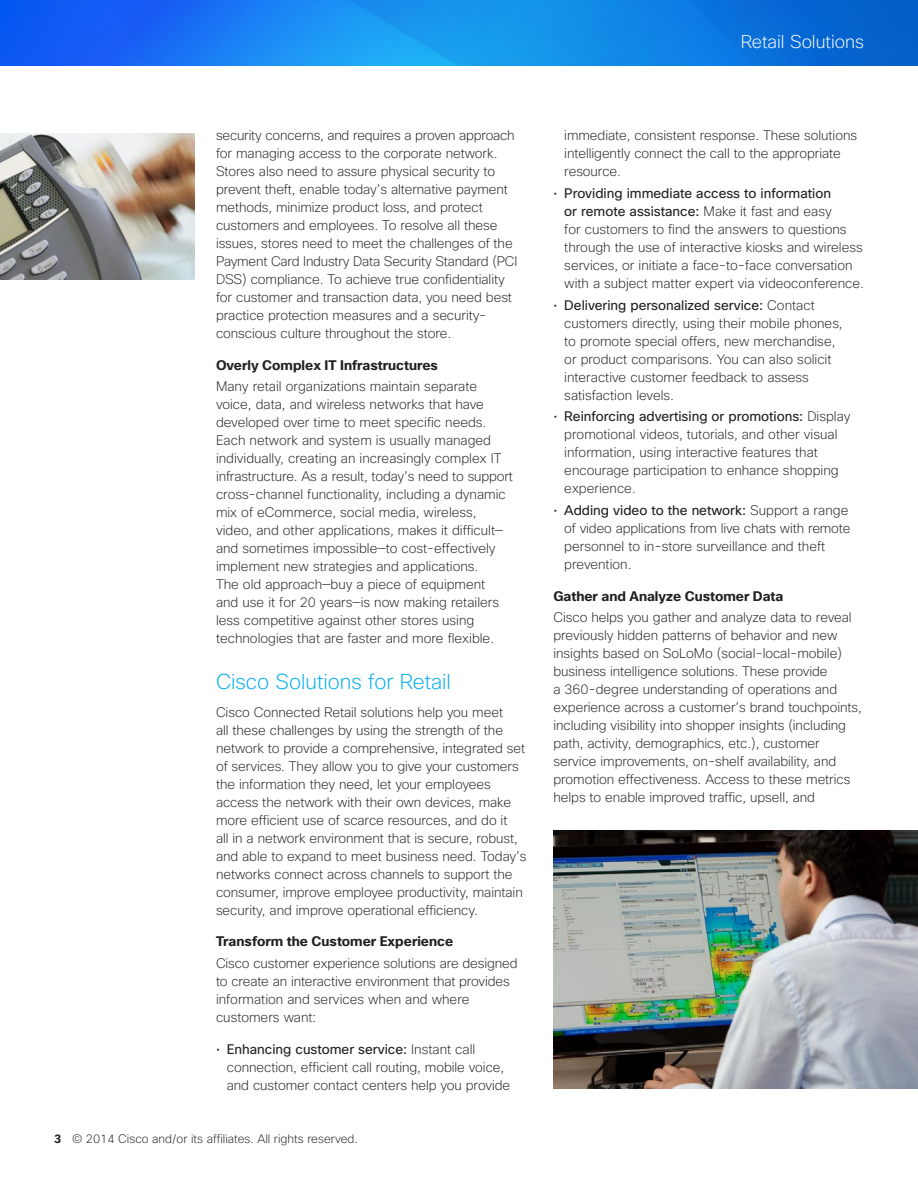
<style>
.page{position:relative;width:918px;height:1188px;background:#fff}
.page>*{position:absolute;margin:0;border:0;box-sizing:border-box;transform-origin:0 0}
.t1{font:200 21px "Cisco Sans";color:#00aeef}
.t2{font:200 18px "Cisco Sans";color:#fff}
.t3{font:200 13.5px/18px "Cisco Sans";letter-spacing:-.005em;color:#231f20}
.t4{font:700 13.5px "Cisco Sans";color:#231f20}
.t5{font:200 12px "Cisco Sans";color:#231f20}
.s1{font-weight:400}
.s2{font-weight:700}
</style>
<div class="page">
<img style="left:0;top:0;width:918px;height:66px">
<img style="left:0;top:134px;width:194px;height:145px">
<img style="left:554px;top:831px;width:364px;height:258px">
<h2 class="t2" style="left:741px;top:30px;width:125px">Retail Solutions</h2>
<p class="t3" style="left:216px;top:126px;width:303px">security concerns, and requires a proven approach for managing access to the corporate network.<br>Stores also need to assure physical security to prevent theft, enable today’s alternative payment methods, minimize product loss, and protect customers and employees. To resolve all these issues, stores need to meet the challenges of the Payment Card Industry Data Security Standard (PCI DSS) compliance. To achieve true confidentiality for customer and transaction data, you need best practice protection measures and a security&shy;conscious culture throughout the store.</p>
<p class="t4" style="left:216px;top:356px;width:224px">Overly Complex IT Infrastructures</p>
<p class="t3" style="left:216px;top:378px;width:299px">Many retail organizations maintain separate voice, data, and wireless networks that have developed over time to meet specific needs.<br>Each network and system is usually managed individually, creating an increasingly complex IT infrastructure. As a result, today’s need to support cross-channel functionality, including a dynamic mix of eCommerce, social media, wireless, video, and other applications, makes it difficult— and sometimes impossible—to cost-effectively implement new strategies and applications.<br>The old approach—buy a piece of equipment<br>and use it for 20 years—is now making retailers less competitive against other stores using technologies that are faster and more flexible.</p>
<h1 class="t1" style="left:216px;top:668px;width:237px">Cisco Solutions for Retail</h1>
<p class="t3" style="left:216px;top:703px;width:312px">Cisco Connected Retail solutions help you meet<br>all these challenges by using the strength of the network to provide a comprehensive, integrated set of services. They allow you to give your customers the information they need, let your employees access the network with their own devices, make more efficient use of scarce resources, and do it<br>all in a network environment that is secure, robust, and able to expand to meet business need. Today’s networks connect across channels to support the consumer, improve employee productivity, maintain security, and improve operational efficiency.</p>
<p class="t4" style="left:216px;top:933px;width:239px">Transform the Customer Experience</p>
<p class="t3" style="left:216px;top:954px;width:303px">Cisco customer experience solutions are designed to create an interactive environment that provides information and services when and where customers want:</p>
<p class="t3" style="left:227px;top:1040px;width:285px;text-indent:-11px">• <span class="s1">Enhancing customer service:</span> Instant call connection, efficient call routing, mobile voice, and customer contact centers help you provide</p>
<p class="t5" style="left:54px;top:1132px;width:306px"><span class="s2">3</span> © 2014 Cisco and/or its affiliates. All rights reserved.</p>
<p class="t3" style="left:564px;top:126px;width:294px">immediate, consistent response. These solutions intelligently connect the call to the appropriate resource.</p>
<p class="t3" style="left:564px;top:184px;width:301px;text-indent:-11px">• <span class="s1">Providing immediate access to information<br>or remote assistance:</span> Make it fast and easy<br>for customers to find the answers to questions through the use of interactive kiosks and wireless services, or initiate a face-to-face conversation with a subject matter expert via videoconference.</p>
<p class="t3" style="left:564px;top:296px;width:280px;text-indent:-11px">• <span class="s1">Delivering personalized service:</span> Contact customers directly, using their mobile phones, to promote special offers, new merchandise, or product comparisons. You can also solicit interactive customer feedback to assess satisfaction levels.</p>
<p class="t3" style="left:564px;top:408px;width:288px;text-indent:-11px">• <span class="s1">Reinforcing advertising or promotions:</span> Display promotional videos, tutorials, and other visual information, using interactive features that encourage participation to enhance shopping experience.</p>
<p class="t3" style="left:564px;top:501px;width:288px;text-indent:-11px">• <span class="s1">Adding video to the network:</span> Support a range of video applications from live chats with remote personnel to in-store surveillance and theft prevention.</p>
<p class="t4" style="left:554px;top:587px;width:231px">Gather and Analyze Customer Data</p>
<p class="t3" style="left:554px;top:609px;width:310px">Cisco helps you gather and analyze data to reveal previously hidden patterns of behavior and new insights based on SoLoMo (social-local-mobile) business intelligence solutions. These provide<br>a 360-degree understanding of operations and experience across a customer’s brand touchpoints, including visibility into shopper insights (including path, activity, demographics, etc.), customer service improvements, on-shelf availability, and promotion effectiveness. Access to these metrics helps to enable improved traffic, upsell, and</p>
</div>
